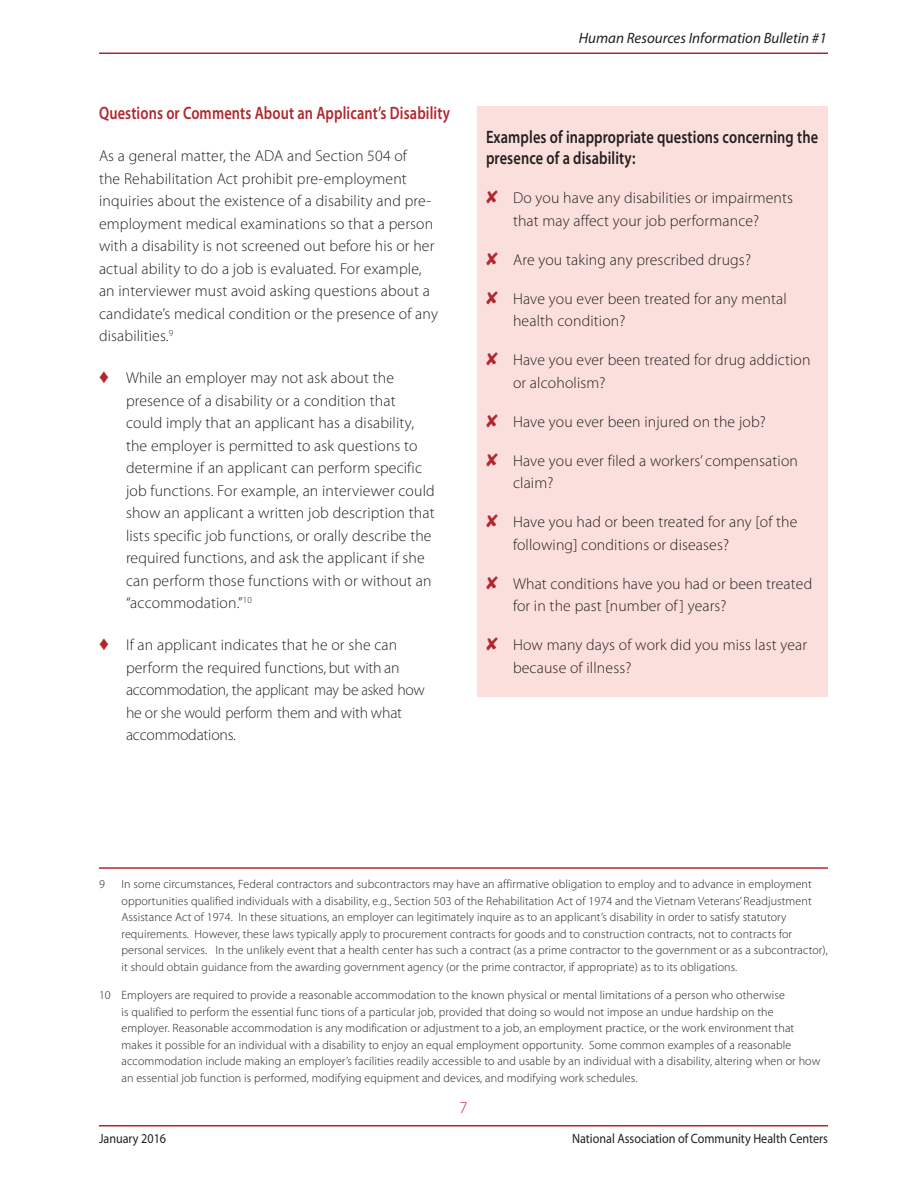
<style>
.page{position:relative;width:918px;height:1188px;background:#fff}
.page>*{position:absolute;margin:0;border:0;box-sizing:border-box;transform-origin:0 0}
.Hd3{font:600 18px/21.6px "Myriad Pro";letter-spacing:.01em;color:#231f20;scale:.8 1}
.Hd3-2{font:600 18px "Myriad Pro";letter-spacing:.01em;color:#b2272d;scale:.8 1}
.t1{font:300 16.5px "Myriad Pro";color:#b2272d}
.Body_text{font:300 15.75px/22.5px "Myriad Pro";letter-spacing:.01em;color:#231f20}
.Body_text_bul3{font:300 15.75px/22.5px "Myriad Pro";letter-spacing:.01em;color:#231f20}
.Body_text_bul3-2{font:300 15.75px/22.5px "Myriad Pro";letter-spacing:-.015em;color:#292425}
.t2{font:italic 15px "Myriad Pro";color:#231f20}
.t3{font:13.5px "Myriad Pro";color:#231f20;scale:.9 1}
.Footnote{font:300 12px/16.5px "Myriad Pro";letter-spacing:.01em;color:#231f20}
.Footnote2{font:300 12px/16.5px "Myriad Pro";letter-spacing:.01em;color:#231f20}
.s1{color:#b2272d}
.s2{color:#231f20}
</style>
<div class="page">
<div style="left:477px;top:106px;width:351px;height:591px;background:#fbdfdc"></div>
<hr style="left:99px;top:867px;width:729px;height:2px;background:#b2272d">
<hr style="left:99px;top:52px;width:729px;height:2px;background:#b2272d">
<hr style="left:99px;top:1125px;width:729px;height:1px;background:#b2272d">
<p class="Hd3-2" style="left:99px;top:102px;width:440px">Questions or Comments About an Applicant’s Disability</p>
<p class="Body_text" style="left:99px;top:145px;width:340px">As a general matter, the ADA and Section 504 of<br>the Rehabilitation Act prohibit pre-employment inquiries about the existence of a disability and pre&shy;employment medical examinations so that a person with a disability is not screened out before his or her actual ability to do a job is evaluated. For example, an interviewer must avoid asking questions about a candidate’s medical condition or the presence of any disabilities.<sup>9</sup></p>
<p class="Body_text_bul3" style="left:126px;top:367px;width:310px;text-indent:-27px"><span class="s1">♦</span> While an employer may not ask about the presence of a disability or a condition that could imply that an applicant has a disability, the employer is permitted to ask questions to determine if an applicant can perform specific job functions. For example, an interviewer could show an applicant a written job description that lists specific job functions, or orally describe the required functions, and ask the applicant if she can perform those functions with or without an “accommodation.”<sup>10</sup></p>
<p class="Body_text_bul3-2" style="left:126px;top:634px;width:300px;text-indent:-27px"><span class="s1">♦</span> <span class="s2">If an applicant indicates that he or she can perform the required func</span>tions, but with an accommodation, the applicant may be asked how he or she would perform them and with what accommodations.</p>
<p class="t2" style="left:579px;top:28px;width:249px">Human Resources Information Bulletin #1</p>
<p class="Hd3" style="left:486px;top:126px;width:417px">Examples of inappropriate questions concerning the presence of a disability:</p>
<p class="Body_text" style="left:486px;top:187px;width:309px;text-align:center"><span class="s1">✘</span> Do you have any disabilities or impairments that may affect your job performance?</p>
<p class="Body_text" style="left:486px;top:248px;width:267px"><span class="s1">✘</span> Are you taking any prescribed drugs?</p>
<p class="Body_text" style="left:513px;top:287px;width:275px;text-indent:-27px"><span class="s1">✘</span> Have you ever been treated for any mental health condition?</p>
<p class="Body_text" style="left:513px;top:349px;width:299px;text-indent:-27px"><span class="s1">✘</span> Have you ever been treated for drug addiction or alcoholism?</p>
<p class="Body_text" style="left:486px;top:410px;width:281px"><span class="s1">✘</span> Have you ever been injured on the job?</p>
<p class="Body_text" style="left:513px;top:449px;width:286px;text-indent:-27px"><span class="s1">✘</span> Have you ever filed a workers’ compensation claim?</p>
<p class="Body_text" style="left:513px;top:511px;width:286px;text-indent:-27px"><span class="s1">✘</span> Have you had or been treated for any [of the following] conditions or diseases?</p>
<p class="Body_text" style="left:513px;top:572px;width:301px;text-indent:-27px"><span class="s1">✘</span> What conditions have you had or been treated for in the past [number of ] years?</p>
<p class="Body_text" style="left:513px;top:634px;width:296px;text-indent:-27px"><span class="s1">✘</span> How many days of work did you miss last year because of illness?</p>
<p class="Footnote" style="left:99px;top:876px;width:7px">9</p>
<p class="Footnote" style="left:122px;top:876px;width:708px">In some circumstances, Federal contractors and subcontractors may have an affirmative obligation to employ and to advance in employment opportunities qualified individuals with a disability, e.g., Section 503 of the Rehabilitation Act of 1974 and the Vietnam Veterans’ Readjustment Assistance Act of 1974. In these situations, an employer can legitimately inquire as to an applicant’s disability in order to satisfy statutory requirements. However, these laws typically apply to procurement contracts for goods and to construction contracts, not to contracts for personal services. In the unlikely event that a health center has such a contract (as a prime contractor to the government or as a subcontractor), it should obtain guidance from the awarding government agency (or the prime contractor, if appropriate) as to its obligations.</p>
<p class="Footnote2" style="left:122px;top:987px;width:700px;text-indent:-22px">10 Employers are required to provide a reasonable accommodation to the known physical or mental limitations of a person who otherwise<br>is qualified to perform the essential func tions of a particular job, provided that doing so would not impose an undue hardship on the employer. Reasonable accommodation is any modification or adjustment to a job, an employment practice, or the work environment that makes it possible for an individual with a disability to enjoy an equal employment opportunity. Some common examples of a reasonable accommodation include making an employer’s facilities readily accessible to and usable by an individual with a disability, altering when or how an essential job function is performed, modifying equipment and devices, and modifying work schedules.</p>
<p class="t1" style="left:459px;top:1098px;width:10px">7</p>
<p class="t3" style="left:99px;top:1130px;width:76px">January 2016</p>
<p class="t3" style="left:572px;top:1130px;width:286px">National Association of Community Health Centers</p>
</div>
